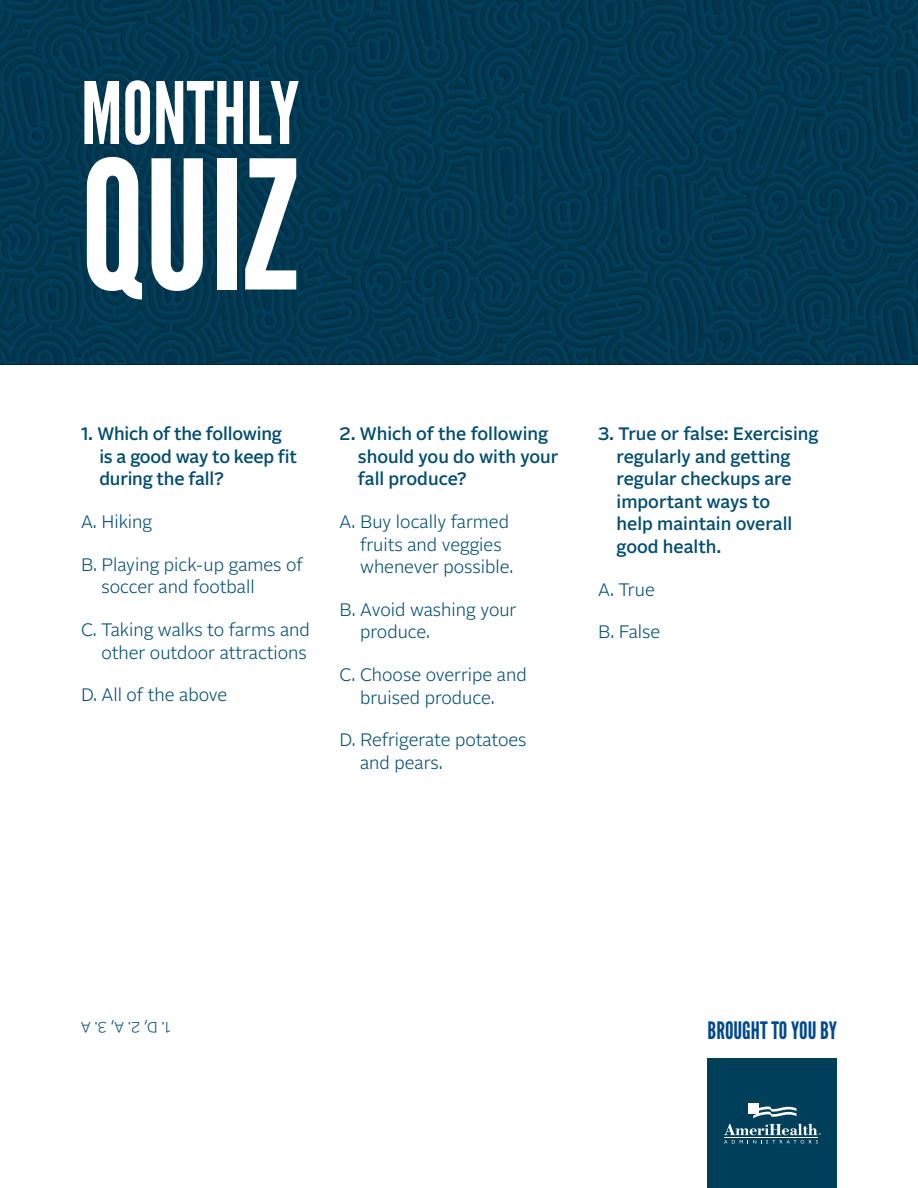
<style>
.page{position:relative;width:918px;height:1188px;background:#fff}
.page>*{position:absolute;margin:0;border:0;box-sizing:border-box;transform-origin:0 0}
.t1{font:178.5px "League Gothic";color:#fff}
.t2{font:85.8px "League Gothic";color:#fff}
.t3{font:24px "League Gothic";color:#014990}
.t4{font:300 18px/22.5px "Alrightv 2 Normal LP";color:#024d71}
.t5{font:500 18px/22.5px "Alrightv 2 Normal LP";color:#024d71}
.t6{font:300 15px "Alrightv 2 Normal LP";color:#024d71}
</style>
<div class="page">
<img style="left:0;top:0;width:918px;height:364px">
<div style="left:708px;top:1059px;width:129px;height:129px;background:#003f5a"></div>
<div style="left:748px;top:1103px;width:10px;height:10px;background:#fff"></div>
<svg style="left:753px;top:1107px;width:43px;height:11px"></svg>
<svg style="left:724px;top:1124px;width:97px;height:20px"></svg>
<hr style="left:724px;top:1137px;width:94px;height:1px;background:#fff">
<p class="t2" style="left:81px;top:62px;width:220px">MONTHLY</p>
<p class="t1" style="left:81px;top:120px;width:219px">QUIZ</p>
<p class="t5" style="left:99px;top:422px;width:199px;text-indent:-18px">1. Which of the following is a good way to keep fit during the fall?</p>
<p class="t4" style="left:81px;top:510px;width:73px">A. Hiking</p>
<p class="t4" style="left:102px;top:552px;width:203px;text-indent:-21px">B. Playing pick-up games of soccer and football</p>
<p class="t4" style="left:81px;top:618px;width:230px;text-align:right">C. Taking walks to farms and other outdoor attractions</p>
<p class="t4" style="left:81px;top:683px;width:148px">D. All of the above</p>
<p class="t5" style="left:358px;top:422px;width:202px;text-indent:-18px">2. Which of the following should you do with your fall produce?</p>
<p class="t4" style="left:360px;top:510px;width:155px;text-indent:-21px">A. Buy locally farmed fruits and veggies whenever possible.</p>
<p class="t4" style="left:360px;top:597px;width:158px;text-indent:-21px">B. Avoid washing your produce.</p>
<p class="t4" style="left:360px;top:663px;width:168px;text-indent:-21px">C. Choose overripe and bruised produce.</p>
<p class="t4" style="left:360px;top:728px;width:168px;text-indent:-21px">D. Refrigerate potatoes and pears.</p>
<p class="t5" style="left:617px;top:422px;width:204px;text-indent:-18px">3. True or false: Exercising regularly and getting regular checkups are important ways to<br>help maintain overall good health.</p>
<p class="t4" style="left:598px;top:577px;width:58px">A. True</p>
<p class="t4" style="left:598px;top:620px;width:64px">B. False</p>
<p class="t6" style="left:170px;top:1037px;width:91px;rotate:-180deg">1. D, 2. A, 3. A</p>
<p class="t3" style="left:708px;top:1017px;width:131px">BROUGHT TO YOU BY</p>
</div>
